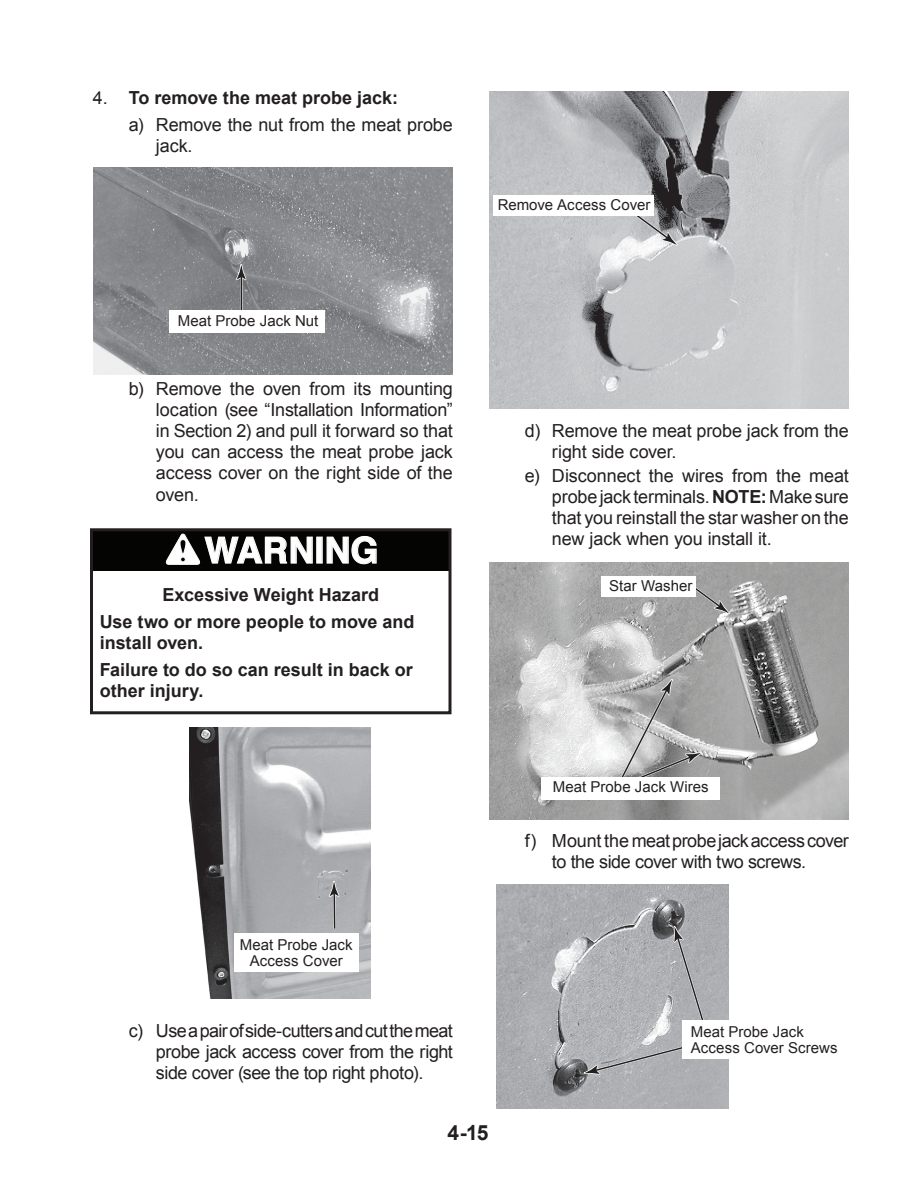
<style>
.page{position:relative;width:918px;height:1188px;background:#fff}
.page>*{position:absolute;margin:0;border:0;box-sizing:border-box;transform-origin:0 0}
.t1{font:700 36px "Helvetica";color:#fff}
.t2{font:700 21px "Arial";color:#231f20}
.t3{font:18px/21px "Arial";letter-spacing:-.01em;color:#231f20}
.t4{font:700 18px/27px "Arial";color:#231f20}
.t5{font:15px/16.5px "Arial";letter-spacing:.005em;color:#231f20;text-align:center}
.s1{font-weight:700}
</style>
<div class="page">
<img style="left:189px;top:728px;width:182px;height:270px">
<img style="left:93px;top:168px;width:360px;height:207px">
<hr style="left:240px;top:277px;width:3px;height:39px;background:#fff">
<hr style="left:241px;top:277px;width:1px;height:39px;background:#231f20">
<svg style="left:236px;top:264px;width:11px;height:18px"></svg>
<div style="left:169px;top:310px;width:156px;height:23px;background:#fff"></div>
<div style="left:234px;top:933px;width:124px;height:39px;background:#fff"></div>
<img style="left:489px;top:91px;width:360px;height:318px">
<svg style="left:633px;top:210px;width:48px;height:39px"></svg>
<div style="left:493px;top:195px;width:161px;height:21px;background:#fff"></div>
<img style="left:489px;top:562px;width:360px;height:257px">
<svg style="left:685px;top:579px;width:48px;height:39px;background:#9f9f9f"></svg>
<div style="left:601px;top:576px;width:95px;height:21px;background:#fff"></div>
<svg style="left:613px;top:676px;width:91px;height:101px;background:#aaa"></svg>
<div style="left:541px;top:777px;width:179px;height:22px;background:#fff"></div>
<img style="left:496px;top:885px;width:233px;height:224px">
<svg style="left:582px;top:924px;width:131px;height:152px;background:#adaeb1"></svg>
<div style="left:682px;top:1020px;width:162px;height:39px;background:#fff"></div>
<svg style="left:329px;top:881px;width:11px;height:48px"></svg>
<div style="left:91px;top:529px;width:359px;height:41px;background:#040503"></div>
<svg style="left:326px;top:535px;width:51px;height:30px"></svg>
<svg style="left:165px;top:534px;width:148px;height:37px"></svg>
<div style="left:90px;top:528px;width:362px;height:186px;border:3px solid #231f20"></div>
<p class="t3" style="left:129px;top:85px;width:325px;line-height:27px;text-indent:-36px">4. <span class="s1">To remove the meat probe jack:<br></span>a) Remove the nut from the meat probe</p>
<p class="t3" style="left:156px;top:136px;width:38px">jack.</p>
<p class="t5" style="left:498px;top:197px;width:154px">Remove Access Cover</p>
<p class="t5" style="left:178px;top:312px;width:142px">Meat Probe Jack Nut</p>
<p class="t3" style="left:156px;top:379px;width:298px;text-align:justify;text-indent:-27px">b) Remove the oven from its mounting location (see “Installation Information” in Section 2) and pull it forward so that you can access the meat probe jack access cover on the right side of the oven.</p>
<h1 class="t1" style="left:205px;top:526px;width:175px">WARNING</h1>
<p class="t4" style="left:100px;top:581px;width:316px;text-indent:63px">Excessive Weight Hazard<br>Use two or more people to move and</p>
<p class="t4" style="left:100px;top:629px;width:315px">install oven.<br>Failure to do so can result in back or</p>
<p class="t4" style="left:100px;top:677px;width:105px">other injury.</p>
<p class="t5" style="left:240px;top:937px;width:115px">Meat Probe Jack<br>Access Cover</p>
<p class="t3" style="left:156px;top:1021px;width:298px;text-align:justify;text-indent:-27px">c) Use a pair of side-cutters and cut the meat probe jack access cover from the right side cover (see the top right photo).</p>
<p class="t2" style="left:447px;top:1119px;width:42px">4-15</p>
<p class="t3" style="left:552px;top:421px;width:298px;text-indent:-27px">d) Remove the meat probe jack from the right side cover.</p>
<p class="t3" style="left:552px;top:466px;width:298px;text-align:justify;text-indent:-27px">e) Disconnect the wires from the meat probe jack terminals. <span class="s1">NOTE:</span> Make sure that you reinstall the star washer on the new jack when you install it.</p>
<p class="t5" style="left:609px;top:578px;width:85px">Star Washer</p>
<p class="t5" style="left:553px;top:779px;width:157px">Meat Probe Jack Wires</p>
<p class="t3" style="left:552px;top:830px;width:298px;text-indent:-27px">f) Mount the meat probe jack access cover to the side cover with two screws.</p>
<p class="t5" style="left:691px;top:1023px;width:148px;text-align:left">Meat Probe Jack<br>Access Cover Screws</p>
</div>
